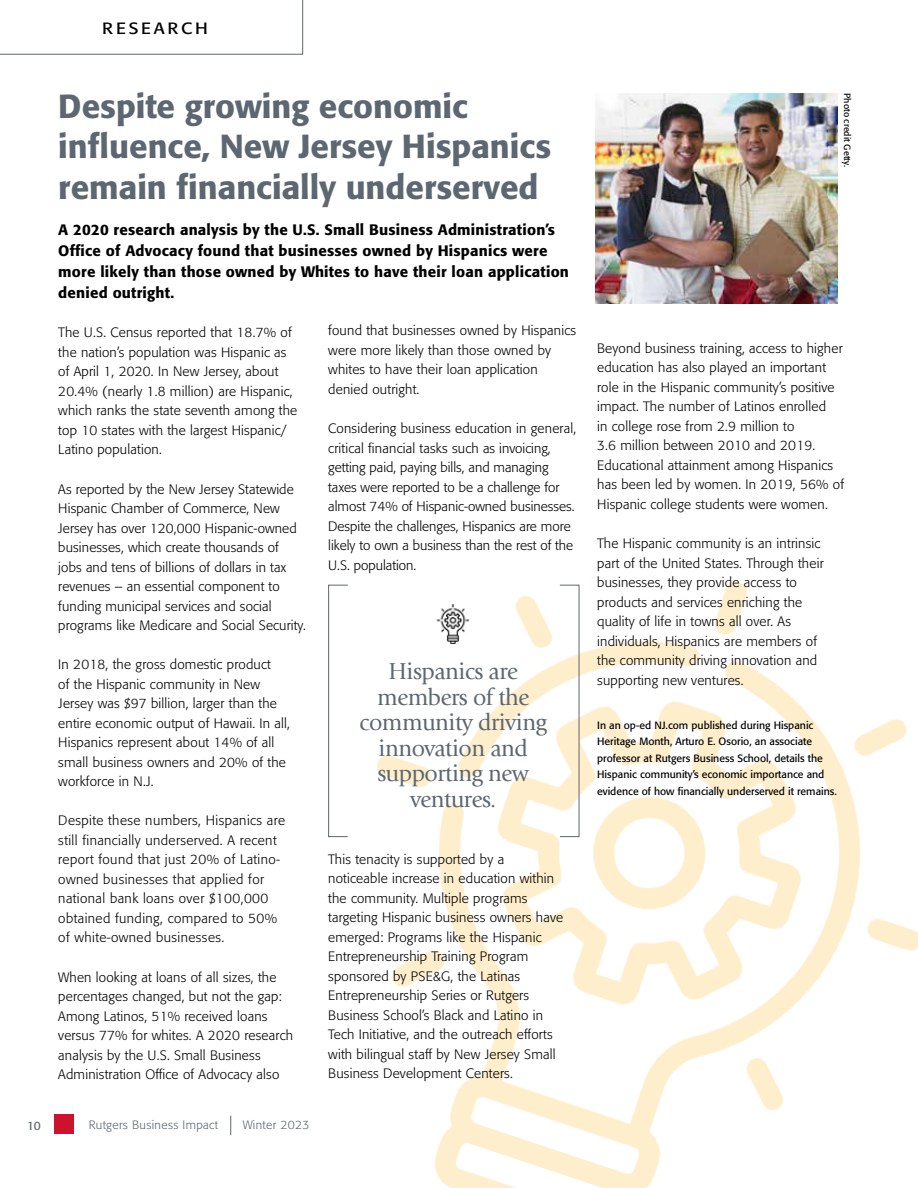
<style>
.page{position:relative;width:918px;height:1188px;background:#fff}
.page>*{position:absolute;margin:0;border:0;box-sizing:border-box;transform-origin:0 0}
.t1{font:500 33px/40.5px "Formata BQ";color:#5d6771}
.t2{font:24px/25.5px "Giovanni Std";letter-spacing:-.02em;color:#5d6771;text-align:center}
.t3{font:16.2px "Formata BQ";letter-spacing:.155em;color:#000;scale:1.11 1}
.t4{font:500 15px/21px "Formata BQ";letter-spacing:.015em;color:#000}
.t5{font:300 13.5px/19.5px "Formata BQ";letter-spacing:.015em;color:#000}
.t6{font:300 12px "Formata BQ";letter-spacing:.03em;color:#5d6771}
.t7{font:12px "Formata BQ";color:#5d6771}
.t8{font:10.5px/16.5px "Formata BQ";color:#000}
.t9{font:9px "Formata BQ";color:#000}
</style>
<div class="page">
<div style="left:54px;top:1114px;width:19px;height:19px;background:#cd122d"></div>
<svg style="left:0;top:0;width:303px;height:55px"></svg>
<img style="left:230px;top:581px;width:688px;height:607px">
<img style="left:596px;top:93px;width:242px;height:210px">
<div style="left:328px;top:585px;width:20px;height:252px;border:1px solid #5d6771"></div>
<img style="left:434px;top:604px;width:39px;height:40px">
<p class="t3" style="left:102px;top:18px;width:97px">RESEARCH</p>
<h1 class="t1" style="left:58px;top:86px;width:494px">Despite growing economic influence, New Jersey Hispanics remain financially underserved</h1>
<p class="t4" style="left:58px;top:220px;width:512px">A 2020 research analysis by the U.S. Small Business Administration’s Office of Advocacy found that businesses owned by Hispanics were more likely than those owned by Whites to have their loan application denied outright.</p>
<p class="t5" style="left:58px;top:323px;width:240px">The U.S. Census reported that 18.7% of the nation’s population was Hispanic as of April 1, 2020. In New Jersey, about 20.4% (nearly 1.8 million) are Hispanic, which ranks the state seventh among the top 10 states with the largest Hispanic/ Latino population.</p>
<p class="t5" style="left:58px;top:479px;width:249px">As reported by the New Jersey Statewide Hispanic Chamber of Commerce, New Jersey has over 120,000 Hispanic-owned businesses, which create thousands of<br>jobs and tens of billions of dollars in tax revenues – an essential component to funding municipal services and social programs like Medicare and Social Security.</p>
<p class="t5" style="left:58px;top:655px;width:233px">In 2018, the gross domestic product<br>of the Hispanic community in New Jersey was $97 billion, larger than the entire economic output of Hawaii. In all, Hispanics represent about 14% of all small business owners and 20% of the workforce in N.J.</p>
<p class="t5" style="left:58px;top:811px;width:228px">Despite these numbers, Hispanics are still financially underserved. A recent report found that just 20% of Latino&shy;owned businesses that applied for national bank loans over $100,000 obtained funding, compared to 50% of white-owned businesses.</p>
<p class="t5" style="left:58px;top:967px;width:236px">When looking at loans of all sizes, the percentages changed, but not the gap:<br>Among Latinos, 51% received loans versus 77% for whites. A 2020 research analysis by the U.S. Small Business Administration Office of Advocacy also</p>
<p class="t7" style="left:27px;top:1118px;width:15px">10</p>
<p class="t6" style="left:89px;top:1118px;width:131px">Rutgers Business Impact</p>
<p class="t6" style="left:243px;top:1118px;width:68px">Winter 2023</p>
<p class="t5" style="left:328px;top:321px;width:249px">found that businesses owned by Hispanics were more likely than those owned by whites to have their loan application denied outright.</p>
<p class="t5" style="left:328px;top:419px;width:249px">Considering business education in general, critical financial tasks such as invoicing, getting paid, paying bills, and managing taxes were reported to be a challenge for almost 74% of Hispanic-owned businesses.<br>Despite the challenges, Hispanics are more likely to own a business than the rest of the U.S. population.</p>
<h2 class="t2" style="left:360px;top:659px;width:189px">Hispanics are members of the community driving innovation and supporting new ventures.</h2>
<p class="t5" style="left:328px;top:849px;width:237px">This tenacity is supported by a noticeable increase in education within the community. Multiple programs targeting Hispanic business owners have emerged: Programs like the Hispanic Entrepreneurship Training Program sponsored by PSE&amp;G, the Latinas Entrepreneurship Series or Rutgers Business School’s Black and Latino in Tech Initiative, and the outreach efforts with bilingual staff by New Jersey Small Business Development Centers.</p>
<p class="t9" style="left:853px;top:93px;width:75px;rotate:90deg">Photo credit Getty.</p>
<p class="t5" style="left:597px;top:339px;width:248px">Beyond business training, access to higher education has also played an important role in the Hispanic community’s positive impact. The number of Latinos enrolled<br>in college rose from 2.9 million to<br>3.6 million between 2010 and 2019.<br>Educational attainment among Hispanics has been led by women. In 2019, 56% of Hispanic college students were women.</p>
<p class="t5" style="left:597px;top:534px;width:228px">The Hispanic community is an intrinsic part of the United States. Through their businesses, they provide access to products and services enriching the quality of life in towns all over. As individuals, Hispanics are members of the community driving innovation and supporting new ventures.</p>
<p class="t8" style="left:597px;top:717px;width:241px">In an op-ed NJ.com published during Hispanic Heritage Month, Arturo E. Osorio, an associate professor at Rutgers Business School, details the Hispanic community’s economic importance and evidence of how financially underserved it remains.</p>
</div>
